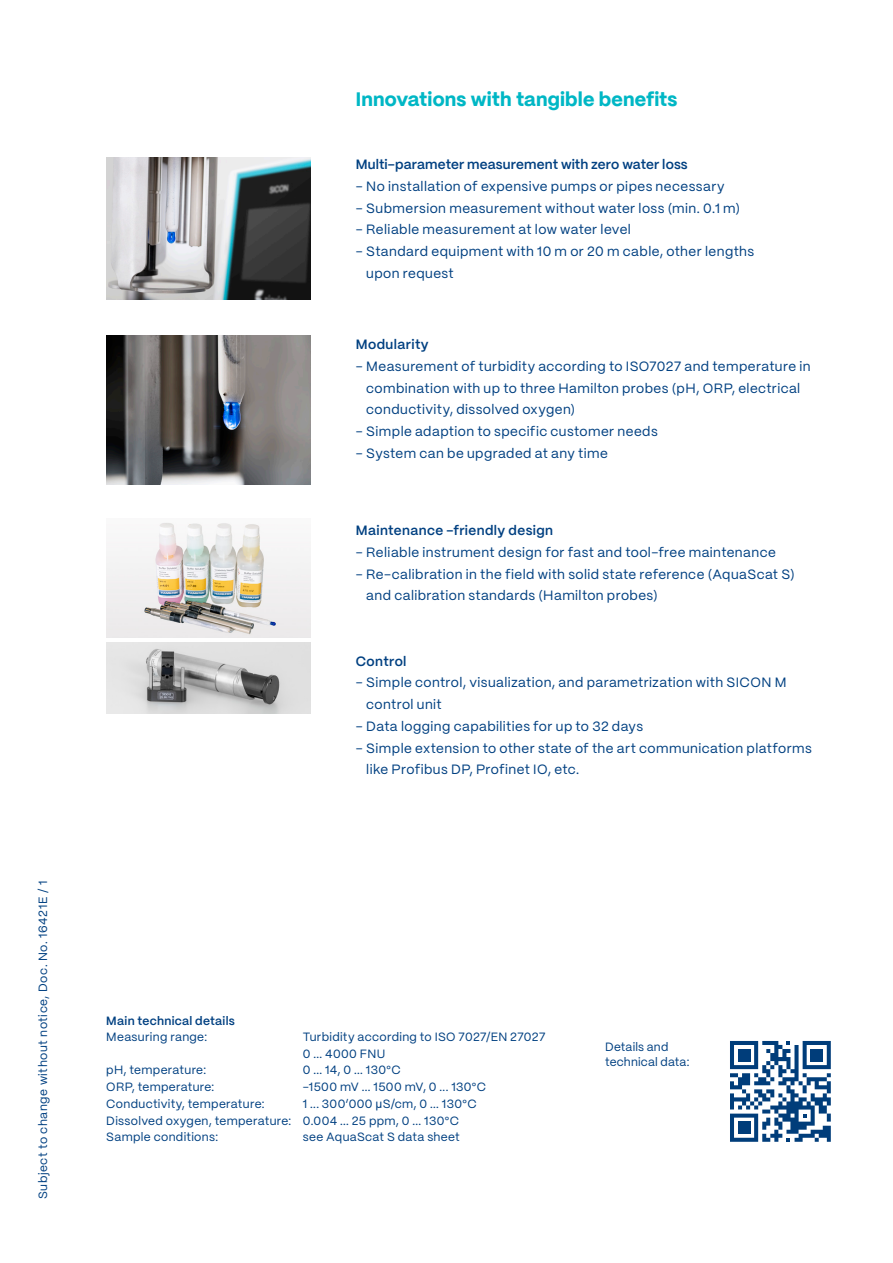
<style>
.page{position:relative;width:893px;height:1263px;background:#fff}
.page>*{position:absolute;margin:0;border:0;box-sizing:border-box;transform-origin:0 0}
.t1{font:800 19.5px "PP Mori";letter-spacing:.01em;color:#00b7c5}
.Grundtext_Aufzählung{font:13.5px/21.8px "PP Mori";letter-spacing:.03em;color:#014081}
.Grundtext_Aufzählung-2{font:600 13.5px "PP Mori";letter-spacing:.02em;color:#014081}
._10_RS_TD_Grundtext{font:12px/16.5px "PP Mori";letter-spacing:.025em;color:#014081}
._10_RS_TD_Grundtext-2{font:12px "PP Mori";letter-spacing:.045em;color:#014081}
.t2{font:600 12px "PP Mori";letter-spacing:.025em;color:#014081}
.s1{font-family:"Arial"}
</style>
<div class="page">
<img style="left:106px;top:336px;width:205px;height:149px">
<img style="left:106px;top:157px;width:205px;height:142px">
<img style="left:106px;top:523px;width:205px;height:115px">
<img style="left:106px;top:642px;width:205px;height:71px">
<svg style="left:730px;top:1041px;width:101px;height:101px"></svg>
<div style="left:811px;top:1049px;width:12px;height:12px;background:#003d7a"></div>
<div style="left:738px;top:1049px;width:12px;height:12px;background:#003d7a"></div>
<div style="left:738px;top:1122px;width:12px;height:12px;background:#003d7a"></div>
<p class="_10_RS_TD_Grundtext-2" style="left:33px;top:1199px;width:320px;rotate:-90deg">Subject to change without notice, Doc. No. 16421E / 1</p>
<p class="t1" style="left:356px;top:82px;width:323px">Innovations with tangible benefits</p>
<p class="Grundtext_Aufzählung-2" style="left:356px;top:153px;width:333px">Multi-parameter measurement with zero water loss</p>
<p class="Grundtext_Aufzählung" style="left:356px;top:174px;width:370px">- No installation of expensive pumps or pipes necessary</p>
<p class="Grundtext_Aufzählung" style="left:356px;top:196px;width:386px">- Submersion measurement without water loss (min. 0.1 m)</p>
<p class="Grundtext_Aufzählung" style="left:356px;top:218px;width:277px">- Reliable measurement at low water level</p>
<p class="Grundtext_Aufzählung" style="left:366px;top:240px;width:389px;text-indent:-11px">- Standard equipment with 10 m or 20 m cable, other lengths upon request</p>
<p class="Grundtext_Aufzählung-2" style="left:356px;top:333px;width:74px">Modularity</p>
<p class="Grundtext_Aufzählung" style="left:366px;top:354px;width:446px;text-indent:-11px">- Measurement of turbidity according to ISO7027 and temperature in combination with up to three Hamilton probes (pH, ORP, electrical conductivity, dissolved oxygen)</p>
<p class="Grundtext_Aufzählung" style="left:356px;top:420px;width:303px">- Simple adaption to specific customer needs</p>
<p class="Grundtext_Aufzählung" style="left:356px;top:441px;width:254px">- System can be upgraded at any time</p>
<p class="Grundtext_Aufzählung-2" style="left:356px;top:519px;width:199px">Maintenance -friendly design</p>
<p class="Grundtext_Aufzählung" style="left:356px;top:540px;width:422px">- Reliable instrument design for fast and tool-free maintenance</p>
<p class="Grundtext_Aufzählung" style="left:366px;top:562px;width:430px;text-indent:-11px">- Re-calibration in the field with solid state reference (AquaScat S) and calibration standards (Hamilton probes)</p>
<p class="Grundtext_Aufzählung-2" style="left:356px;top:649px;width:52px">Control</p>
<p class="Grundtext_Aufzählung" style="left:366px;top:671px;width:422px;text-indent:-11px">- Simple control, visualization, and parametrization with SICON M control unit</p>
<p class="Grundtext_Aufzählung" style="left:356px;top:714px;width:289px">- Data logging capabilities for up to 32 days</p>
<p class="Grundtext_Aufzählung" style="left:366px;top:736px;width:447px;text-indent:-11px">- Simple extension to other state of the art communication platforms like Profibus DP, Profinet IO, etc.</p>
<p class="t2" style="left:106px;top:1010px;width:130px">Main technical details</p>
<p class="_10_RS_TD_Grundtext" style="left:106px;top:1028px;width:102px">Measuring range:</p>
<p class="_10_RS_TD_Grundtext" style="left:303px;top:1028px;width:244px">Turbidity according to ISO 7027/EN 27027<br>0 ... 4000 FNU</p>
<p class="_10_RS_TD_Grundtext" style="left:106px;top:1061px;width:101px">pH, temperature:</p>
<p class="_10_RS_TD_Grundtext" style="left:303px;top:1061px;width:99px">0 ... 14, 0 ... 130°C</p>
<p class="_10_RS_TD_Grundtext" style="left:106px;top:1078px;width:110px">ORP, temperature:</p>
<p class="_10_RS_TD_Grundtext" style="left:303px;top:1078px;width:185px">-1500 mV ... 1500 mV, 0 ... 130°C</p>
<p class="_10_RS_TD_Grundtext" style="left:106px;top:1095px;width:160px">Conductivity, temperature:</p>
<p class="_10_RS_TD_Grundtext" style="left:106px;top:1095px;width:372px;text-indent:197px">1 ... 300‘000 <span class="s1">µ</span>S/cm, 0 ... 130°C<br>Dissolved oxygen, temperature: 0.004 ... 25 ppm, 0 ... 130°C<br>Sample conditions:</p>
<p class="_10_RS_TD_Grundtext" style="left:303px;top:1128px;width:158px">see AquaScat S data sheet</p>
<p class="_10_RS_TD_Grundtext" style="left:605px;top:1039px;width:86px;line-height:14.7px">Details and technical data:</p>
</div>
